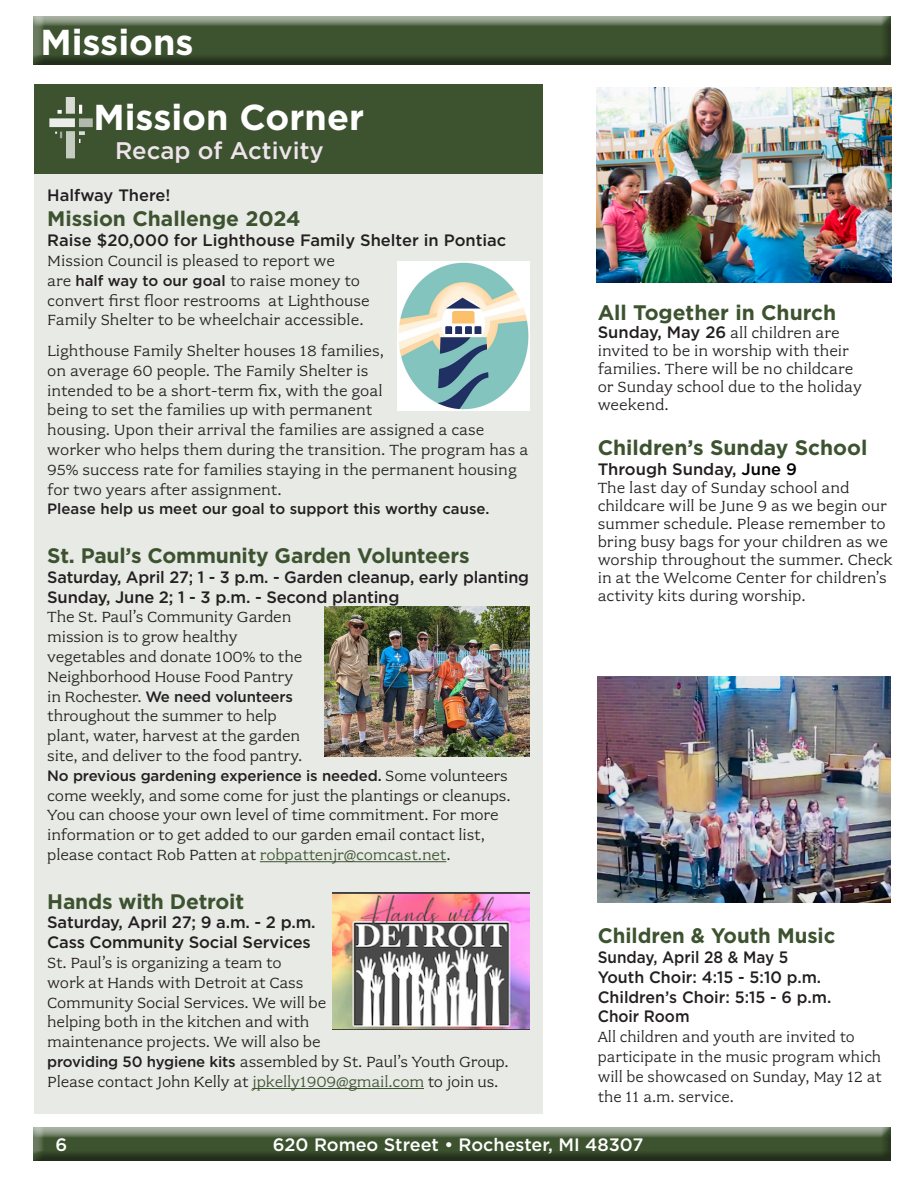
<style>
.page{position:relative;width:918px;height:1188px;background:#fff}
.page>*{position:absolute;margin:0;border:0;box-sizing:border-box;transform-origin:0 0}
.t1{font:700 36px "Gotham";color:#fff}
.t2{font:500 24px "Gotham";color:#f0e4ec}
.t3{font:700 21px "Gotham";color:#3d5330}
.t4{font:500 18px "Gotham";color:#fff}
.t5{font:16.5px/19.8px "Fairplex Wide OT";letter-spacing:-.005em;color:#231f20}
.t6{font:500 16.5px "Gotham";letter-spacing:-.01em;color:#231f20}
.t7{font:500 16.5px "Gotham";letter-spacing:-.01em;color:#231f20;scale:.93 1}
.t8{font:500 15px "Gotham";letter-spacing:-.01em;color:#231f20}
.s1{font-family:"Gotham";font-weight:500;font-size:15px}
.s2{font-family:"Fairplex Wide OT";font-weight:400;font-size:16.5px}
.s3{color:#3d5330}
.s4{font-family:"Gotham";font-weight:500}
.s5{color:#000}
</style>
<div class="page">
<div style="left:29px;top:1126px;width:862px;height:34px;background:#a9b3a4"></div>
<div style="left:29px;top:1128px;width:862px;height:34px;background:#231f20;opacity:.5"></div>
<div style="left:30px;top:16px;width:861px;height:50px;background:#231f20;opacity:.5"></div>
<img style="left:597px;top:87px;width:295px;height:195px">
<div style="left:34px;top:84px;width:509px;height:90px;background:#3d5330"></div>
<img style="left:49px;top:98px;width:44px;height:61px">
<div style="left:34px;top:174px;width:509px;height:940px;background:#e8eae6"></div>
<hr style="left:260px;top:861px;width:186px;height:1px;background:#3d5330">
<hr style="left:252px;top:1088px;width:172px;height:1px;background:#3d5330">
<img style="left:324px;top:607px;width:205px;height:150px">
<img style="left:397px;top:261px;width:132px;height:149px">
<img style="left:333px;top:893px;width:196px;height:137px">
<img style="left:598px;top:677px;width:292px;height:225px">
<h1 class="t1" style="left:40px;top:18px;width:155px">Missions</h1>
<p class="t1" style="left:94px;top:93px;width:272px">Mission Corner</p>
<p class="t2" style="left:115px;top:134px;width:210px">Recap of Activity</p>
<p class="t6" style="left:47px;top:185px;width:125px">Halfway There!</p>
<p class="t3" style="left:47px;top:205px;width:255px">Mission Challenge 2024</p>
<p class="t6" style="left:47px;top:230px;width:461px">Raise $20,000 for Lighthouse Family Shelter in Pontiac</p>
<p class="t5" style="left:47px;top:251px;width:324px">Mission Council is pleased to report we<br>are <span class="s1">half way to our goal</span> to raise money to convert first floor restrooms at Lighthouse Family Shelter to be wheelchair accessible.</p>
<p class="t5" style="left:47px;top:341px;width:483px">Lighthouse Family Shelter houses 18 families,<br>on average 60 people. The Family Shelter is<br>intended to be a short-term fix, with the goal<br>being to set the families up with permanent<br>housing. Upon their arrival the families are assigned a case worker who helps them during the transition. The program has a 95% success rate for families staying in the permanent housing for two years after assignment.</p>
<p class="t8" style="left:47px;top:499px;width:444px">Please help us meet our goal to support this worthy cause.</p>
<p class="t3" style="left:47px;top:542px;width:424px">St. Paul’s Community Garden Volunteers</p>
<p class="t6" style="left:47px;top:566px;width:483px">Saturday, April 27; 1 - 3 p.m. - Garden cleanup, early planting</p>
<p class="t6" style="left:47px;top:586px;width:354px">Sunday, June 2; 1 - 3 p.m. - Second planting</p>
<p class="t5" style="left:47px;top:607px;width:257px">The St. Paul’s Community Garden mission is to grow healthy vegetables and donate 100% to the<br>Neighborhood House Food Pantry</p>
<p class="t8" style="left:47px;top:686px;width:247px"><span class="s2">in Rochester.</span> We need volunteers</p>
<p class="t5" style="left:47px;top:706px;width:257px">throughout the summer to help plant, water, harvest at the garden site, and deliver to the food pantry.</p>
<p class="t8" style="left:47px;top:766px;width:462px">No previous gardening experience is needed. <span class="s2">Some volunteers</span></p>
<p class="t5" style="left:47px;top:786px;width:465px">come weekly, and some come for just the plantings or cleanups.<br>You can choose your own level of time commitment. For more information or to get added to our garden email contact list, please contact Rob Patten at <span class="s3">robpattenjr@comcast.net</span>.</p>
<p class="t3" style="left:47px;top:887px;width:198px">Hands with Detroit</p>
<p class="t6" style="left:47px;top:912px;width:270px">Saturday, April 27; 9 a.m. - 2 p.m.</p>
<p class="t6" style="left:47px;top:932px;width:265px">Cass Community Social Services</p>
<p class="t5" style="left:47px;top:953px;width:463px">St. Paul’s is organizing a team to<br>work at Hands with Detroit at Cass<br>Community Social Services. We will be<br>helping both in the kitchen and with<br>maintenance projects. We will also be<br><span class="s1">providing 50 hygiene kits</span> assembled by St. Paul’s Youth Group.<br>Please contact John Kelly at <span class="s3">jpkelly1909@gmail.com</span> to join us.</p>
<p class="t3" style="left:598px;top:299px;width:240px">All Together in Church</p>
<p class="t5" style="left:598px;top:324px;width:266px;line-height:18px"><span class="s4">Sunday, May 26</span> all children are invited to be in worship with their families. There will be no childcare or Sunday school due to the holiday weekend.</p>
<p class="t3" style="left:598px;top:434px;width:271px">Children’s Sunday School</p>
<p class="t6" style="left:598px;top:458px;width:201px">Through Sunday, <span class="s5">June 9</span></p>
<p class="t5" style="left:598px;top:479px;width:296px;line-height:18px">The last day of Sunday school and childcare will be June 9 as we begin our summer schedule. Please remember to bring busy bags for your children as we worship throughout the summer. Check in at the Welcome Center for children’s activity kits during worship.</p>
<p class="t3" style="left:598px;top:922px;width:239px">Children &amp; Youth Music</p>
<p class="t7" style="left:598px;top:946px;width:207px">Sunday, April 28 &amp; May 5</p>
<p class="t6" style="left:598px;top:966px;width:225px">Youth Choir: 4:15 - 5:10 p.m.</p>
<p class="t6" style="left:598px;top:986px;width:235px">Children’s Choir: 5:15 - 6 p.m.</p>
<p class="t7" style="left:598px;top:1006px;width:100px">Choir Room</p>
<p class="t5" style="left:598px;top:1027px;width:286px">All children and youth are invited to participate in the music program which will be showcased on Sunday, May 12 at the 11 a.m. service.</p>
<p class="t4" style="left:55px;top:1133px;width:13px">6</p>
<p class="t4" style="left:273px;top:1133px;width:372px">620 Romeo Street • Rochester, MI 48307</p>
</div>
